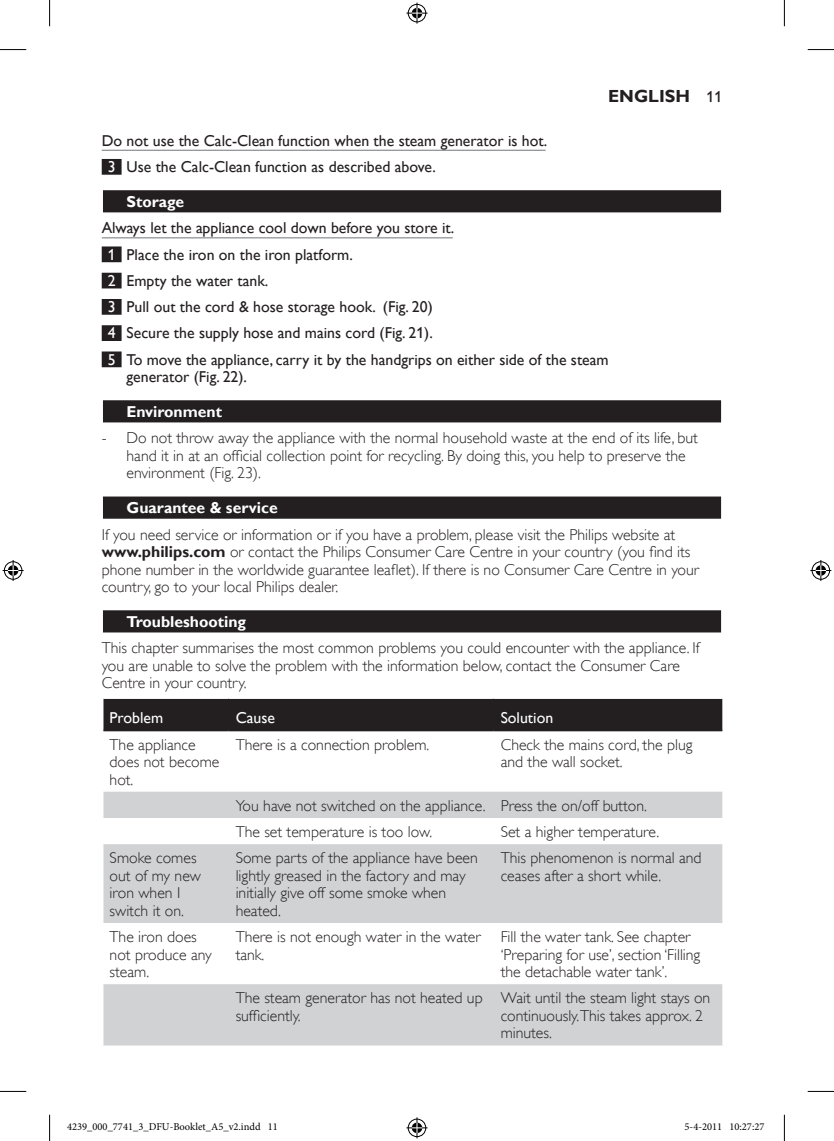
<style>
.page{position:relative;width:834px;height:1141px;background:#fff}
.page>*{position:absolute;margin:0;border:0;box-sizing:border-box;transform-origin:0 0}
.t1{font:700 17.5px "Gill Sans Alt One WGL";color:#231f20}
.t2{font:15.75px/17.5px "Gill Sans Alt One WGL Light";color:#231f20}
.t3{font:15.75px/26.2px "Gill Sans Alt One WGL";color:#231f20}
.t4{font:700 15.75px "Gill Sans Alt One WGL";color:#fff}
.t5{font:15.75px "Gill Sans Alt One WGL";color:#fff}
.t6{font:10.5px "Minion Pro";color:#000}
.s1{font-weight:400;font-size:15.75px}
.s2{color:#fff}
.s3{font-family:"Gill Sans Alt One WGL";font-weight:700}
</style>
<div class="page">
<hr style="left:102px;top:150px;width:443px;height:1px;background:#939598">
<div style="left:102px;top:159px;width:19px;height:16px;background:#231f20"></div>
<div style="left:102px;top:189px;width:620px;height:25px;background:#a4a2a3"></div>
<div style="left:103px;top:190px;width:617px;height:22px;background:#231f20"></div>
<hr style="left:102px;top:237px;width:350px;height:1px;background:#939598">
<div style="left:102px;top:246px;width:19px;height:16px;background:#231f20"></div>
<div style="left:102px;top:273px;width:19px;height:15px;background:#231f20"></div>
<div style="left:102px;top:299px;width:19px;height:16px;background:#231f20"></div>
<div style="left:102px;top:325px;width:19px;height:16px;background:#231f20"></div>
<div style="left:102px;top:351px;width:19px;height:16px;background:#231f20"></div>
<div style="left:102px;top:399px;width:620px;height:25px;background:#9b999a"></div>
<div style="left:103px;top:400px;width:617px;height:22px;background:#231f20"></div>
<div style="left:103px;top:496px;width:617px;height:23px;background:#231f20"></div>
<div style="left:102px;top:609px;width:620px;height:25px;background:#939191"></div>
<div style="left:103px;top:610px;width:617px;height:22px;background:#231f20"></div>
<div style="left:103px;top:699px;width:619px;height:30px;background:#231f20"></div>
<svg style="left:103px;top:792px;width:619px;height:253px;fill:#d1d2d4"></svg>
<svg style="left:722px;top:792px;width:1px;height:26px"></svg>
<hr style="left:103px;top:729px;width:125px;height:2px;background:#231f20">
<hr style="left:228px;top:729px;width:265px;height:2px;background:#231f20">
<hr style="left:493px;top:729px;width:229px;height:2px;background:#231f20">
<svg style="left:0;top:49px;width:26px;height:1px"></svg>
<svg style="left:807px;top:49px;width:26px;height:1px"></svg>
<svg style="left:0;top:1091px;width:26px;height:1px"></svg>
<svg style="left:807px;top:1091px;width:26px;height:1px"></svg>
<svg style="left:49px;top:0;width:1px;height:26px"></svg>
<svg style="left:49px;top:1115px;width:1px;height:26px"></svg>
<svg style="left:783px;top:0;width:1px;height:26px"></svg>
<svg style="left:783px;top:1115px;width:1px;height:26px"></svg>
<svg style="left:406px;top:3px;width:21px;height:21px"></svg>
<svg style="left:406px;top:1117px;width:21px;height:21px"></svg>
<svg style="left:3px;top:560px;width:21px;height:21px"></svg>
<svg style="left:810px;top:560px;width:21px;height:21px"></svg>
<p class="t1" style="left:608px;top:84px;width:116px">English <span class="s1">11</span></p>
<p class="t3" style="left:108px;top:127px;width:441px;text-indent:-6px">Do not use the Calc-Clean function when the steam generator is hot.<br><span class="s2">3</span> Use the Calc-Clean function as described above.</p>
<p class="t4" style="left:126px;top:191px;width:59px">Storage</p>
<p class="t3" style="left:108px;top:215px;width:502px;text-indent:-6px">Always let the appliance cool down before you store it.<br><span class="s2">1</span> Place the iron on the iron platform.<br><span class="s2">2</span> Empty the water tank.<br><span class="s2">3</span> Pull out the cord &amp; hose storage hook. (Fig. 20)<br><span class="s2">4</span> Secure the supply hose and mains cord (Fig. 21).<br><span class="s2">5</span> To move the appliance, carry it by the handgrips on either side of the steam</p>
<p class="t3" style="left:126px;top:364px;width:122px">generator (Fig. 22).</p>
<p class="t4" style="left:126px;top:401px;width:97px">Environment</p>
<p class="t2" style="left:126px;top:429px;width:572px;text-indent:-25px">- Do not throw away the appliance with the normal household waste at the end of its life, but hand it in at an official collection point for recycling. By doing this, you help to preserve the environment (Fig. 23).</p>
<p class="t4" style="left:126px;top:497px;width:153px">Guarantee &amp; service</p>
<p class="t2" style="left:102px;top:526px;width:598px">If you need service or information or if you have a problem, please visit the Philips website at <span class="s3">www.philips.com</span> or contact the Philips Consumer Care Centre in your country (you find its phone number in the worldwide guarantee leaflet). If there is no Consumer Care Centre in your country, go to your local Philips dealer.</p>
<p class="t4" style="left:126px;top:611px;width:121px">Troubleshooting</p>
<p class="t2" style="left:102px;top:639px;width:599px">This chapter summarises the most common problems you could encounter with the appliance. If you are unable to solve the problem with the information below, contact the Consumer Care<br>Centre in your country.</p>
<p class="t5" style="left:110px;top:706px;width:55px">Problem</p>
<p class="t5" style="left:235px;top:706px;width:41px">Cause</p>
<p class="t5" style="left:500px;top:706px;width:54px">Solution</p>
<p class="t2" style="left:110px;top:736px;width:111px">The appliance does not become hot.</p>
<p class="t2" style="left:235px;top:736px;width:195px">There is a connection problem.</p>
<p class="t2" style="left:500px;top:736px;width:193px">Check the mains cord, the plug and the wall socket.</p>
<p class="t2" style="left:235px;top:793px;width:412px;line-height:26.2px">You have not switched on the appliance. Press the on/off button.<br>The set temperature is too low.</p>
<p class="t2" style="left:500px;top:823px;width:160px">Set a higher temperature.</p>
<p class="t2" style="left:110px;top:849px;width:93px">Smoke comes out of my new iron when I switch it on.</p>
<p class="t2" style="left:235px;top:849px;width:243px">Some parts of the appliance have been lightly greased in the factory and may initially give off some smoke when heated.</p>
<p class="t2" style="left:500px;top:849px;width:202px">This phenomenon is normal and ceases after a short while.</p>
<p class="t2" style="left:110px;top:928px;width:104px">The iron does not produce any steam.</p>
<p class="t2" style="left:235px;top:928px;width:246px">There is not enough water in the water tank.</p>
<p class="t2" style="left:500px;top:928px;width:201px">Fill the water tank. See chapter ‘Preparing for use’, section ‘Filling the detachable water tank’.</p>
<p class="t2" style="left:235px;top:989px;width:248px">The steam generator has not heated up sufficiently.</p>
<p class="t2" style="left:500px;top:989px;width:211px">Wait until the steam light stays on continuously.This takes approx. 2 minutes.</p>
<p class="t6" style="left:67px;top:1120px;width:212px">4239_000_7741_3_DFU-Booklet_A5_v2.indd 11</p>
<p class="t6" style="left:684px;top:1120px;width:81px">5-4-2011 10:27:27</p>
</div>
